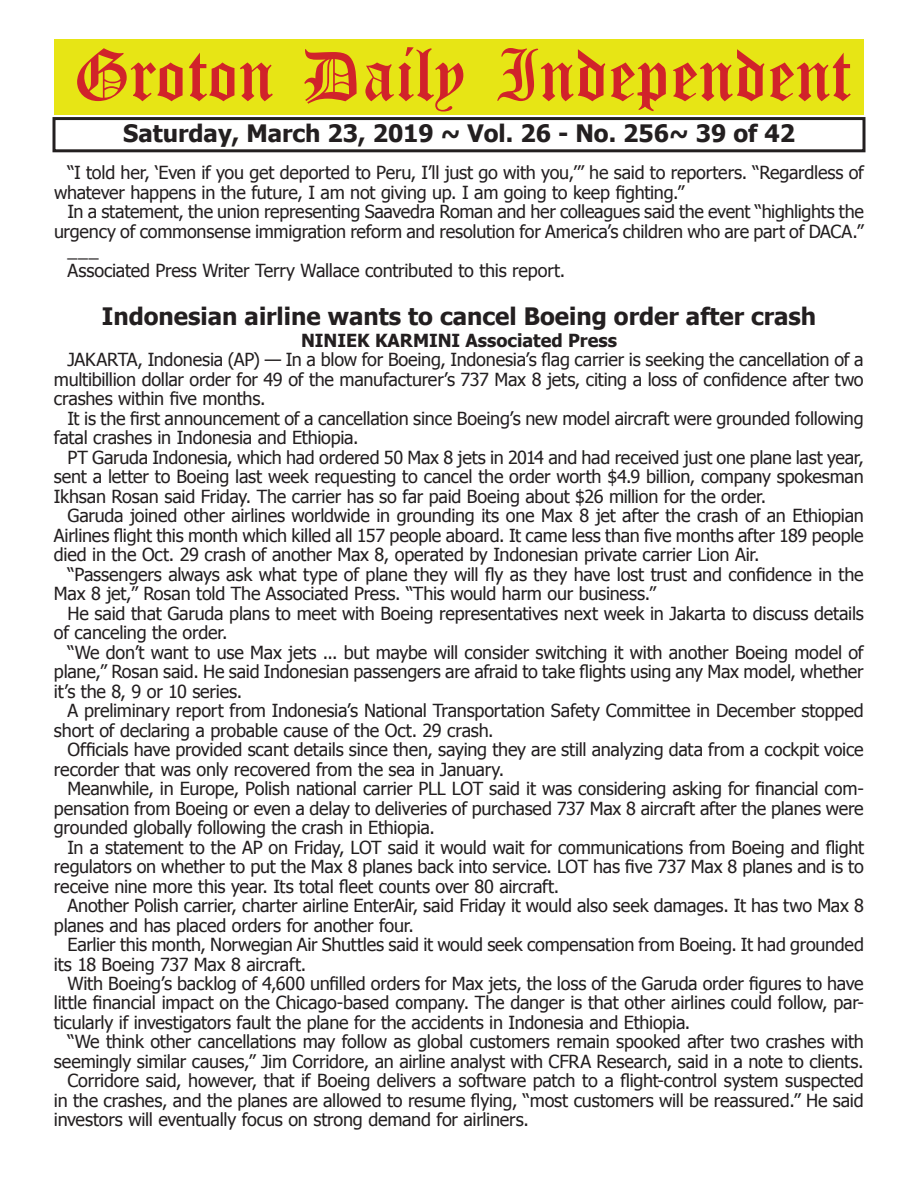
<style>
.page{position:relative;width:918px;height:1188px;background:#fff}
.page>*{position:absolute;margin:0;border:0;box-sizing:border-box;transform-origin:0 0}
.t1{font:54px "Old English Five";color:#d1232a}
.t2{font:700 24px "Tahoma";color:#231f20}
.t3{font:18px/19.5px "Tahoma";letter-spacing:-.015em;color:#231f20}
.t4{font:700 18px "Tahoma";color:#231f20}
</style>
<div class="page">
<div style="left:52px;top:117px;width:814px;height:35px;border:3px solid #231f20"></div>
<div style="left:54px;top:40px;width:810px;height:75px;background:#e7e515"></div>
<h1 class="t1" style="left:73px;top:50px;width:779px">Groton Daily Independent</h1>
<h2 class="t2" style="left:123px;top:116px;width:673px">Saturday, March 23, 2019 ~ Vol. 26 - No. 256~ 39 of 42</h2>
<p class="t3" style="left:54px;top:162px;width:811px;text-indent:14px">“I told her, ‘Even if you get deported to Peru, I’ll just go with you,’” he said to reporters. “Regardless of whatever happens in the future, I am not giving up. I am going to keep fighting.”</p>
<p class="t3" style="left:68px;top:201px;width:798px">In a statement, the union representing Saavedra Roman and her colleagues said the event “highlights the</p>
<p class="t3" style="left:54px;top:221px;width:811px">urgency of commonsense immigration reform and resolution for America’s children who are part of DACA.”</p>
<p class="t3" style="left:68px;top:240px;width:33px">___</p>
<p class="t3" style="left:68px;top:260px;width:499px">Associated Press Writer Terry Wallace contributed to this report.</p>
<h2 class="t2" style="left:102px;top:300px;width:716px">Indonesian airline wants to cancel Boeing order after crash</h2>
<p class="t4" style="left:301px;top:328px;width:317px">NINIEK KARMINI Associated Press</p>
<p class="t3" style="left:54px;top:349px;width:811px;text-align:justify;text-indent:14px">JAKARTA, Indonesia (AP) — In a blow for Boeing, Indonesia’s flag carrier is seeking the cancellation of a multibillion dollar order for 49 of the manufacturer’s 737 Max 8 jets, citing a loss of confidence after two crashes within five months.</p>
<p class="t3" style="left:54px;top:408px;width:811px;text-indent:14px">It is the first announcement of a cancellation since Boeing’s new model aircraft were grounded following fatal crashes in Indonesia and Ethiopia.</p>
<p class="t3" style="left:54px;top:447px;width:811px;text-align:justify;text-indent:14px">PT Garuda Indonesia, which had ordered 50 Max 8 jets in 2014 and had received just one plane last year, sent a letter to Boeing last week requesting to cancel the order worth $4.9 billion, company spokesman Ikhsan Rosan said Friday. The carrier has so far paid Boeing about $26 million for the order.</p>
<p class="t3" style="left:54px;top:505px;width:811px;text-align:justify;text-indent:14px">Garuda joined other airlines worldwide in grounding its one Max 8 jet after the crash of an Ethiopian Airlines flight this month which killed all 157 people aboard. It came less than five months after 189 people died in the Oct. 29 crash of another Max 8, operated by Indonesian private carrier Lion Air.</p>
<p class="t3" style="left:54px;top:564px;width:811px;text-indent:14px">“Passengers always ask what type of plane they will fly as they have lost trust and confidence in the<br>Max 8 jet,” Rosan told The Associated Press. “This would harm our business.”</p>
<p class="t3" style="left:54px;top:602px;width:811px;text-indent:14px">He said that Garuda plans to meet with Boeing representatives next week in Jakarta to discuss details of canceling the order.</p>
<p class="t3" style="left:54px;top:641px;width:811px;text-align:justify;text-indent:14px">“We don’t want to use Max jets ... but maybe will consider switching it with another Boeing model of plane,” Rosan said. He said Indonesian passengers are afraid to take flights using any Max model, whether it’s the 8, 9 or 10 series.</p>
<p class="t3" style="left:54px;top:700px;width:811px;text-indent:14px">A preliminary report from Indonesia’s National Transportation Safety Committee in December stopped short of declaring a probable cause of the Oct. 29 crash.</p>
<p class="t3" style="left:54px;top:739px;width:811px;text-indent:14px">Officials have provided scant details since then, saying they are still analyzing data from a cockpit voice recorder that was only recovered from the sea in January.</p>
<p class="t3" style="left:54px;top:778px;width:811px;text-align:justify;text-indent:14px">Meanwhile, in Europe, Polish national carrier PLL LOT said it was considering asking for financial com&shy;pensation from Boeing or even a delay to deliveries of purchased 737 Max 8 aircraft after the planes were grounded globally following the crash in Ethiopia.</p>
<p class="t3" style="left:54px;top:836px;width:812px;text-align:justify;text-indent:14px">In a statement to the AP on Friday, LOT said it would wait for communications from Boeing and flight regulators on whether to put the Max 8 planes back into service. LOT has five 737 Max 8 planes and is to receive nine more this year. Its total fleet counts over 80 aircraft.</p>
<p class="t3" style="left:54px;top:895px;width:812px;text-indent:14px">Another Polish carrier, charter airline EnterAir, said Friday it would also seek damages. It has two Max 8 planes and has placed orders for another four.</p>
<p class="t3" style="left:54px;top:934px;width:811px;text-indent:14px">Earlier this month, Norwegian Air Shuttles said it would seek compensation from Boeing. It had grounded its 18 Boeing 737 Max 8 aircraft.</p>
<p class="t3" style="left:54px;top:973px;width:811px;text-align:justify;text-indent:14px">With Boeing’s backlog of 4,600 unfilled orders for Max jets, the loss of the Garuda order figures to have little financial impact on the Chicago-based company. The danger is that other airlines could follow, par&shy;ticularly if investigators fault the plane for the accidents in Indonesia and Ethiopia.</p>
<p class="t3" style="left:67px;top:1031px;width:798px">“We think other cancellations may follow as global customers remain spooked after two crashes with</p>
<p class="t3" style="left:54px;top:1051px;width:811px">seemingly similar causes,” Jim Corridore, an airline analyst with CFRA Research, said in a note to clients.</p>
<p class="t3" style="left:67px;top:1070px;width:798px">Corridore said, however, that if Boeing delivers a software patch to a flight-control system suspected</p>
<p class="t3" style="left:54px;top:1090px;width:811px">in the crashes, and the planes are allowed to resume flying, “most customers will be reassured.” He said</p>
<p class="t3" style="left:54px;top:1109px;width:476px">investors will eventually focus on strong demand for airliners.</p>
</div>
